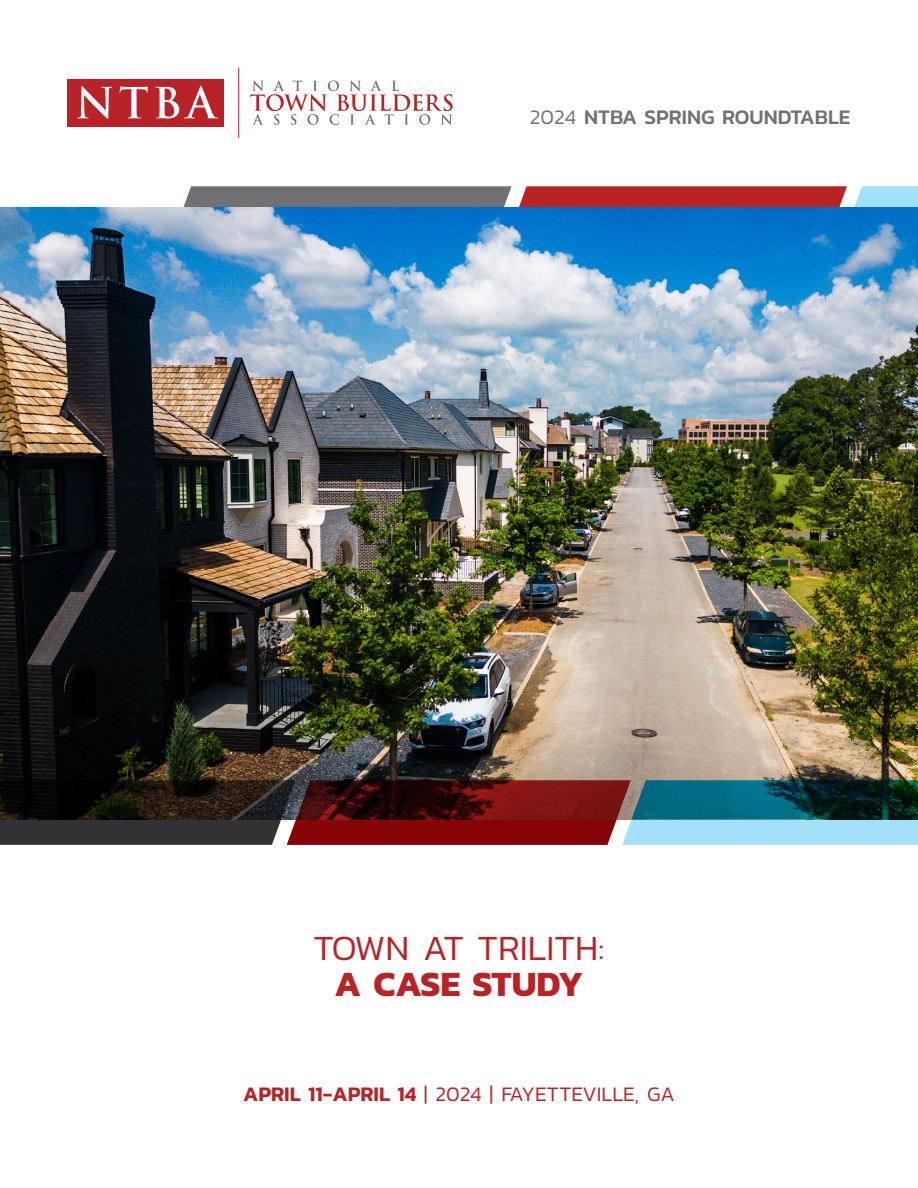
<style>
.page{position:relative;width:918px;height:1188px;background:#fff}
.page>*{position:absolute;margin:0;border:0;box-sizing:border-box;transform-origin:0 0}
.t1{font:300 36px "Kanit";color:#b92326}
.t2{font:700 36px "Kanit";color:#b92326}
.t3{font:300 21px "Kanit";color:#b92326}
.t4{font:500 21px "Kanit";color:#717073}
.s1{font-weight:300}
.s2{font-weight:600}
</style>
<div class="page">
<svg style="left:0;top:186px;width:512px;height:22px;fill:#717073"></svg>
<div style="left:68px;top:79px;width:156px;height:47px;background:#b92226"></div>
<svg style="left:77px;top:86px;width:35px;height:33px"></svg>
<svg style="left:120px;top:86px;width:28px;height:32px"></svg>
<svg style="left:155px;top:86px;width:63px;height:33px"></svg>
<svg style="left:250px;top:80px;width:203px;height:45px"></svg>
<hr style="left:238px;top:68px;width:1px;height:70px;background:#b92226">
<img style="left:0;top:208px;width:918px;height:572px">
<svg style="left:0;top:780px;width:918px;height:65px;background:#483b3f"></svg>
<p class="t4" style="left:530px;top:102px;width:322px"><span class="s1">2024</span> NTBA SPRING ROUNDTABLE</p>
<p class="t1" style="left:313px;top:922px;width:293px">TOWN AT TRILITH:</p>
<p class="t2" style="left:335px;top:956px;width:250px">A CASE STUDY</p>
<p class="t3" style="left:243px;top:1079px;width:433px"><span class="s2">APRIL 11-APRIL 14</span> | 2024 | FAYETTEVILLE, GA</p>
</div>
